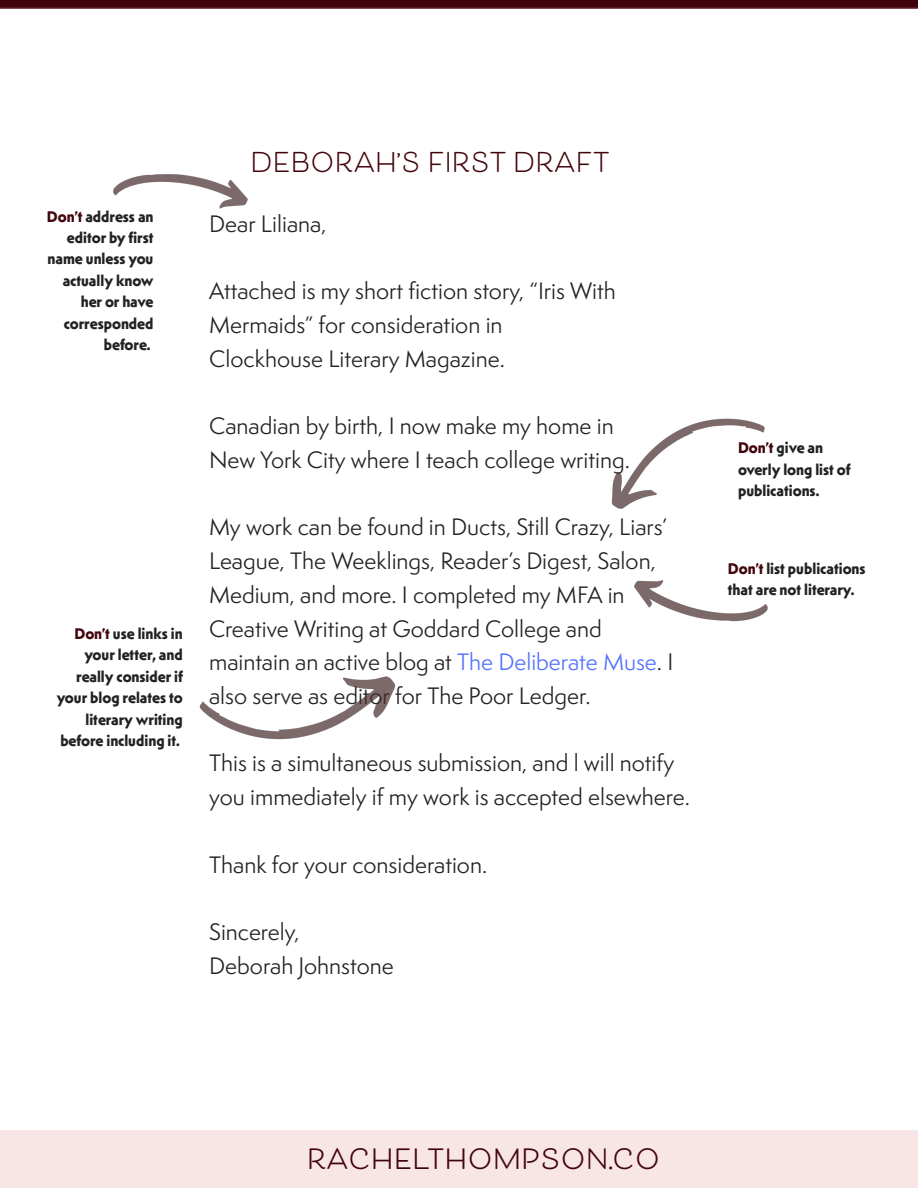
<style>
.page{position:relative;width:918px;height:1188px;background:#fff}
.page>*{position:absolute;margin:0;border:0;box-sizing:border-box;transform-origin:0 0}
.t1{font:700 32.4px "Beloved Sans";color:#42050c}
.t2{font:700 26.85px "Beloved Sans";color:#42050c}
.t3{font:21.9px/33.8px "Semplicita Pro";color:#222}
.t4{font:700 15.6px/21.5px "Mendl Sans Dawn";color:#222;text-align:right}
.s1{color:#42050c}
.s2{color:#5371ff}
</style>
<div class="page">
<div style="left:0;top:1131px;width:918px;height:57px;background:#f8e5e5"></div>
<img style="left:0;top:0;width:918px;height:8px">
<img style="left:199px;top:676px;width:197px;height:64px">
<img style="left:611px;top:418px;width:154px;height:91px">
<img style="left:113px;top:174px;width:135px;height:34px">
<img style="left:634px;top:580px;width:134px;height:42px">
<p class="t4" style="left:47px;top:205px;width:108px"><span class="s1">Don’t</span> address an editor by first name unless you actually know her or have corresponded before.</p>
<p class="t4" style="left:57px;top:623px;width:128px"><span class="s1">Don’t</span> use links in your letter, and really consider if your blog relates to literary writing before including it.</p>
<p class="t2" style="left:251px;top:147px;width:361px">DEBORAH’S FIRST DRAFT</p>
<p class="t3" style="left:209px;top:206px;width:119px">Dear Liliana,</p>
<p class="t3" style="left:209px;top:274px;width:408px">Attached is my short fiction story, “Iris With<br>Mermaids” for consideration in<br>Clockhouse Literary Magazine.</p>
<p class="t3" style="left:209px;top:409px;width:422px">Canadian by birth, I now make my home in<br>New York City where I teach college writing.</p>
<p class="t3" style="left:209px;top:510px;width:466px">My work can be found in Ducts, Still Crazy, Liars’ League, The Weeklings, Reader’s Digest, Salon, Medium, and more. I completed my MFA in Creative Writing at Goddard College and maintain an active blog at <span class="s2">The Deliberate Muse</span>. I also serve as editor for The Poor Ledger.</p>
<p class="t3" style="left:209px;top:746px;width:482px">This is a simultaneous submission, and l will notify you immediately if my work is accepted elsewhere.</p>
<p class="t3" style="left:209px;top:848px;width:280px">Thank for your consideration.</p>
<p class="t3" style="left:209px;top:915px;width:186px">Sincerely,<br>Deborah Johnstone</p>
<p class="t4" style="left:738px;top:437px;width:114px;text-align:left"><span class="s1">Don’t</span> give an overly long list of publications.</p>
<p class="t4" style="left:728px;top:557px;width:139px;text-align:left"><span class="s1">Don’t</span> list publications that are not literary.</p>
<h1 class="t1" style="left:307px;top:1139px;width:355px">rachelthompson.co</h1>
</div>
